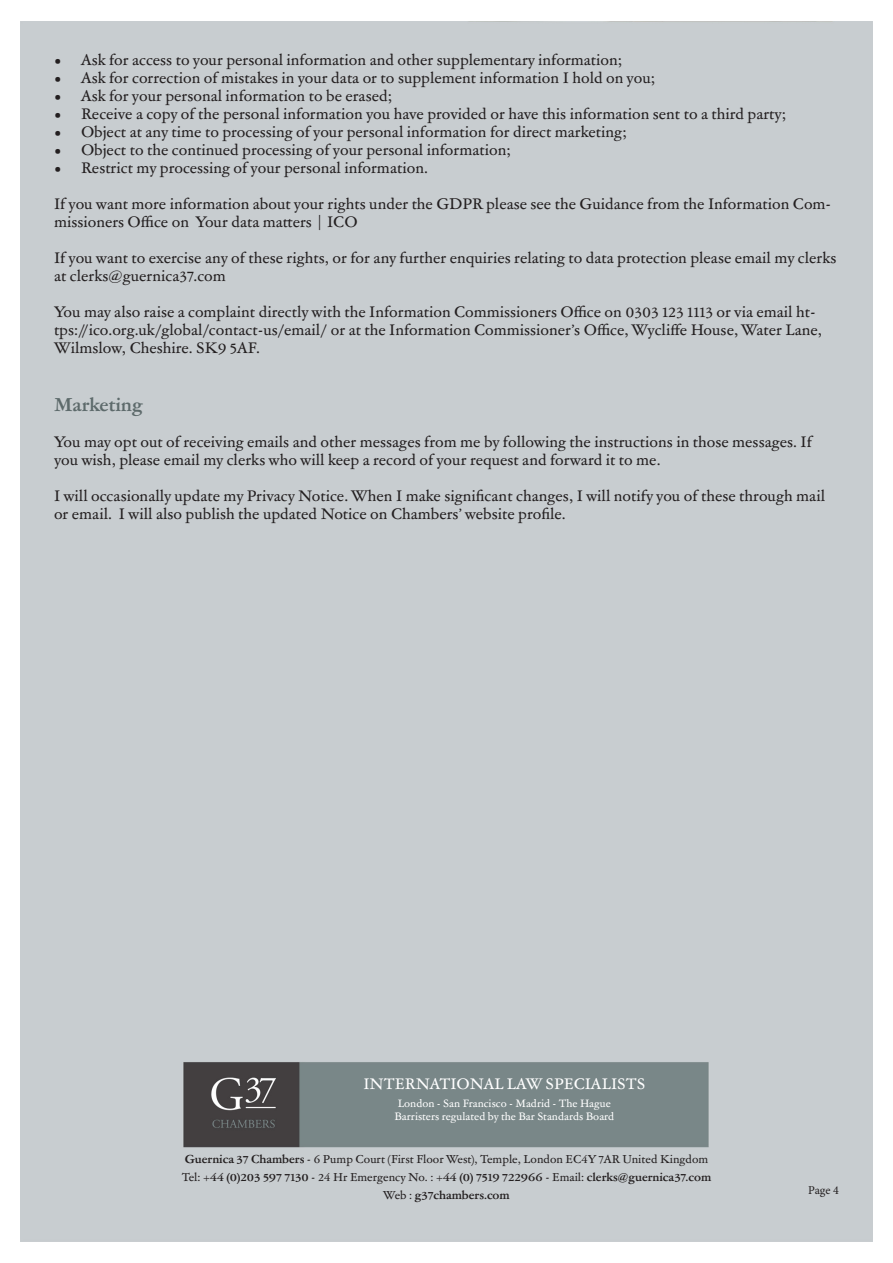
<style>
.page{position:relative;width:893px;height:1263px;background:#fff}
.page>*{position:absolute;margin:0;border:0;box-sizing:border-box;transform-origin:0 0}
.t1{font:700 18px "Garamond ATF Text";color:#5d6a6b}
.t2{font:15px/18px "Garamond ATF Text";color:#231f20}
.t3{font:15px "Garamond ATF Text";color:#fff}
.t4{font:12px "Minion Pro";color:#231f20}
.t5{font:700 11.25px "Garamond ATF Text";color:#231f20}
.t6{font:11.25px "Garamond ATF Text";color:#231f20}
.t7{font:10.5px "Garamond ATF Text";color:#fff}
.s1{font-weight:700}
.s2{font-weight:400}
</style>
<div class="page">
<div style="left:21px;top:21px;width:851px;height:1221px;background:#c8cdd0"></div>
<p class="t2" style="left:54px;top:50px;width:570px">• Ask for access to your personal information and other supplementary information;</p>
<p class="t2" style="left:54px;top:68px;width:603px">• Ask for correction of mistakes in your data or to supplement information I hold on you;</p>
<p class="t2" style="left:54px;top:86px;width:340px">• Ask for your personal information to be erased;</p>
<p class="t2" style="left:54px;top:104px;width:734px">• Receive a copy of the personal information you have provided or have this information sent to a third party;</p>
<p class="t2" style="left:54px;top:122px;width:574px">• Object at any time to processing of your personal information for direct marketing;</p>
<p class="t2" style="left:54px;top:140px;width:458px">• Object to the continued processing of your personal information;</p>
<p class="t2" style="left:54px;top:158px;width:375px">• Restrict my processing of your personal information.</p>
<p class="t2" style="left:54px;top:194px;width:779px">If you want more information about your rights under the GDPR please see the Guidance from the Information Com&shy;missioners Office on Your data matters | ICO</p>
<p class="t2" style="left:54px;top:248px;width:784px">If you want to exercise any of these rights, or for any further enquiries relating to data protection please email my clerks at clerks@guernica37.com</p>
<p class="t2" style="left:54px;top:302px;width:770px">You may also raise a complaint directly with the Information Commissioners Office on 0303 123 1113 or via email ht&shy;tps://ico.org.uk/global/contact-us/email/ or at the Information Commissioner’s Office, Wycliffe House, Water Lane,<br>Wilmslow, Cheshire. SK9 5AF.</p>
<p class="t1" style="left:54px;top:391px;width:90px">Marketing</p>
<p class="t2" style="left:54px;top:432px;width:759px">You may opt out of receiving emails and other messages from me by following the instructions in those messages. If you wish, please email my clerks who will keep a record of your request and forward it to me.</p>
<p class="t2" style="left:54px;top:486px;width:773px">I will occasionally update my Privacy Notice. When I make significant changes, I will notify you of these through mail or email. I will also publish the updated Notice on Chambers’ website profile.</p>
<p class="t3" style="left:363px;top:1073px;width:283px">INTERNATIONAL LAW SPECIALISTS</p>
<p class="t7" style="left:398px;top:1096px;width:215px">London - San Francisco - Madrid - The Hague</p>
<p class="t7" style="left:394px;top:1109px;width:221px">Barristers regulated by the Bar Standards Board</p>
<p class="t6" style="left:185px;top:1151px;width:525px"><span class="s1">Guernica 37 Chambers</span> - 6 Pump Court (First Floor West), Temple, London EC4Y 7AR United Kingdom</p>
<p class="t5" style="left:182px;top:1169px;width:531px"><span class="s2">Tel:</span> +44 (0)203 597 7130 <span class="s2">- 24 Hr Emergency No. :</span> +44 (0) 7519 722966 <span class="s2">- Email:</span> clerks@guernica37.com</p>
<p class="t5" style="left:383px;top:1187px;width:128px"><span class="s2">Web :</span> g37chambers.com</p>
<p class="t4" style="left:808px;top:1182px;width:32px">Page 4</p>
</div>
